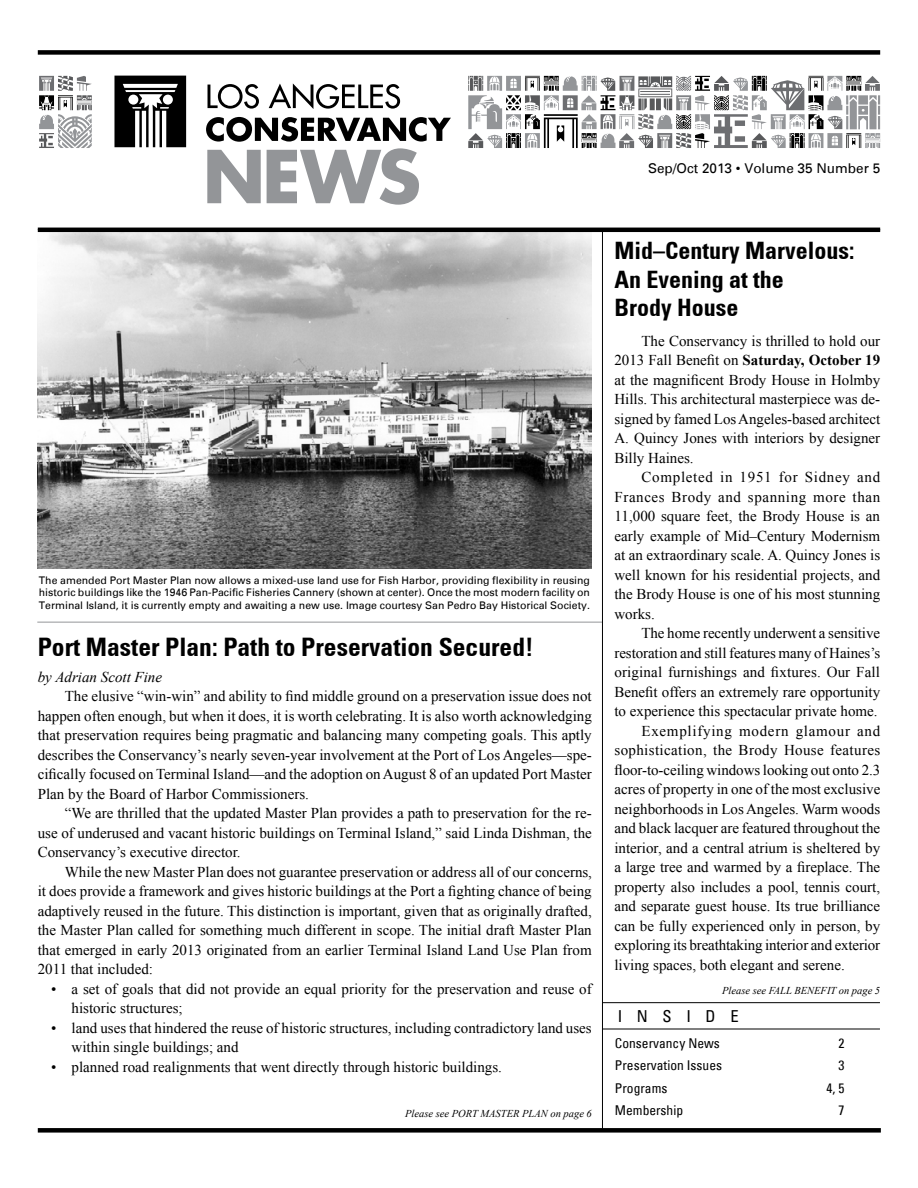
<style>
.page{position:relative;width:918px;height:1188px;background:#fff}
.page>*{position:absolute;margin:0;border:0;box-sizing:border-box;transform-origin:0 0}
.t1{font:700 70.95px "Futura Std";color:#939598}
.t2{font:700 condensed 25.5px "Univers";color:#000}
.t3{font:700 condensed 24px/28.8px "Univers";color:#000}
.t4{font:condensed 16.5px "Univers";color:#000}
.t5{font:15px/19.5px "Times New Roman";color:#000;text-align:justify}
.t6{font:15px "Times New Roman";letter-spacing:.025em;color:#000}
.t7{font:15px "Times New Roman";letter-spacing:.05em;color:#000}
.t8{font:italic 15px "Times New Roman";color:#000}
.t9{font:condensed 13.5px "Univers";color:#000}
.t10{font:13.5px "Univers";color:#000}
.t11{font:10.5px/12.6px "Univers";color:#000;text-align:justify}
.t12{font:italic 10.5px "Times New Roman";color:#000}
.s1{font-weight:700}
</style>
<div class="page">
<hr style="left:37px;top:622px;width:565px;height:1px;background:#939598">
<div style="left:38px;top:1128px;width:843px;height:5px;background:#000"></div>
<hr style="left:603px;top:1002px;width:277px;height:1px;background:#000">
<hr style="left:603px;top:1029px;width:277px;height:1px;background:#000">
<hr style="left:602px;top:230px;width:1px;height:899px;background:#000">
<img style="left:38px;top:232px;width:554px;height:336px">
<hr style="left:38px;top:228px;width:842px;height:4px;background:#000">
<div style="left:38px;top:50px;width:842px;height:5px;background:#000"></div>
<svg style="left:114px;top:76px;width:337px;height:71px"></svg>
<svg style="left:39px;top:76px;width:53px;height:72px"></svg>
<svg style="left:468px;top:76px;width:412px;height:72px"></svg>
<h1 class="t1" style="left:203px;top:129px;width:220px">NEWS</h1>
<p class="t11" style="left:39px;top:573px;width:553px">The amended Port Master Plan now allows a mixed-use land use for Fish Harbor, providing flexibility in reusing historic buildings like the 1946 Pan-Pacific Fisheries Cannery (shown at center). Once the most modern facility on Terminal Island, it is currently empty and awaiting a new use. Image courtesy San Pedro Bay Historical Society.</p>
<h2 class="t2" style="left:38px;top:631px;width:497px">Port Master Plan: Path to Preservation Secured!</h2>
<p class="t8" style="left:38px;top:667px;width:126px">by Adrian Scott Fine</p>
<p class="t5" style="left:38px;top:686px;width:556px;text-indent:27px">The elusive “win-win” and ability to find middle ground on a preservation issue does not happen often enough, but when it does, it is worth celebrating. It is also worth acknowledging that preservation requires being pragmatic and balancing many competing goals. This aptly describes the Conservancy’s nearly seven-year involvement at the Port of Los Angeles—spe&shy;cifically focused on Terminal Island—and the adoption on August 8 of an updated Port Master Plan by the Board of Harbor Commissioners.</p>
<p class="t5" style="left:38px;top:803px;width:556px;text-indent:27px">“We are thrilled that the updated Master Plan provides a path to preservation for the re&shy;use of underused and vacant historic buildings on Terminal Island,” said Linda Dishman, the Conservancy’s executive director.</p>
<p class="t5" style="left:38px;top:862px;width:556px;text-indent:27px">While the new Master Plan does not guarantee preservation or address all of our concerns, it does provide a framework and gives historic buildings at the Port a fighting chance of being adaptively reused in the future. This distinction is important, given that as originally drafted, the Master Plan called for something much different in scope. The initial draft Master Plan that emerged in early 2013 originated from an earlier Terminal Island Land Use Plan from 2011 that included:</p>
<p class="t5" style="left:72px;top:979px;width:522px;text-indent:-20px">• a set of goals that did not provide an equal priority for the preservation and reuse of historic structures;</p>
<p class="t5" style="left:72px;top:1018px;width:522px;text-indent:-20px">• land uses that hindered the reuse of historic structures, including contradictory land uses within single buildings; and</p>
<p class="t5" style="left:51px;top:1057px;width:452px">• planned road realignments that went directly through historic buildings.</p>
<p class="t12" style="left:405px;top:1107px;width:188px">Please see PORT MASTER PLAN on page 6</p>
<p class="t10" style="left:648px;top:160px;width:234px">Sep/Oct 2013 • Volume 35 Number 5</p>
<h3 class="t3" style="left:614px;top:236px;width:241px">Mid–Century Marvelous:<br>An Evening at the<br>Brody House</h3>
<p class="t5" style="left:614px;top:331px;width:267px;text-indent:27px">The Conservancy is thrilled to hold our 2013 Fall Benefit on <span class="s1">Saturday, October 19 </span>at the magnificent Brody House in Holmby Hills. This architectural masterpiece was de&shy;signed by famed Los Angeles-based architect A. Quincy Jones with interiors by designer Billy Haines.</p>
<p class="t5" style="left:614px;top:467px;width:267px;text-indent:27px">Completed in 1951 for Sidney and Frances Brody and spanning more than 11,000 square feet, the Brody House is an early example of Mid–Century Modernism at an extraordinary scale. A. Quincy Jones is well known for his residential projects, and the Brody House is one of his most stunning works.</p>
<p class="t5" style="left:641px;top:623px;width:240px">The home recently underwent a sensitive</p>
<p class="t5" style="left:614px;top:643px;width:267px">restoration and still features many of Haines’s</p>
<p class="t5" style="left:614px;top:662px;width:267px">original furnishings and fixtures. Our Fall</p>
<p class="t5" style="left:614px;top:682px;width:267px">Benefit offers an extremely rare opportunity</p>
<p class="t5" style="left:614px;top:701px;width:265px">to experience this spectacular private home.</p>
<p class="t7" style="left:641px;top:721px;width:240px">Exemplifying modern glamour and</p>
<p class="t6" style="left:614px;top:740px;width:267px">sophistication, the Brody House features</p>
<p class="t5" style="left:614px;top:760px;width:267px">floor-to-ceiling windows looking out onto 2.3</p>
<p class="t5" style="left:614px;top:779px;width:267px">acres of property in one of the most exclusive</p>
<p class="t5" style="left:614px;top:799px;width:267px">neighborhoods in Los Angeles. Warm woods</p>
<p class="t5" style="left:614px;top:818px;width:267px">and black lacquer are featured throughout the</p>
<p class="t5" style="left:614px;top:838px;width:267px">interior, and a central atrium is sheltered by</p>
<p class="t5" style="left:614px;top:857px;width:267px">a large tree and warmed by a fireplace. The</p>
<p class="t5" style="left:614px;top:877px;width:267px">property also includes a pool, tennis court,</p>
<p class="t5" style="left:614px;top:896px;width:267px">and separate guest house. Its true brilliance</p>
<p class="t5" style="left:614px;top:916px;width:267px">can be fully experienced only in person, by</p>
<p class="t5" style="left:614px;top:935px;width:267px">exploring its breathtaking interior and exterior</p>
<p class="t5" style="left:614px;top:955px;width:232px">living spaces, both elegant and serene.</p>
<p class="t12" style="left:722px;top:983px;width:160px">Please see FALL BENEFIT on page 5</p>
<p class="t4" style="left:618px;top:1006px;width:122px">i n s i d e</p>
<p class="t9" style="left:615px;top:1034px;width:106px">Conservancy N ews</p>
<p class="t9" style="left:838px;top:1034px;width:7px">2</p>
<p class="t9" style="left:615px;top:1057px;width:109px">Preservation Issues</p>
<p class="t9" style="left:838px;top:1057px;width:7px">3</p>
<p class="t9" style="left:615px;top:1079px;width:54px">Programs</p>
<p class="t9" style="left:826px;top:1079px;width:19px">4, 5</p>
<p class="t9" style="left:615px;top:1102px;width:70px">Membership</p>
<p class="t9" style="left:838px;top:1102px;width:7px">7</p>
</div>
